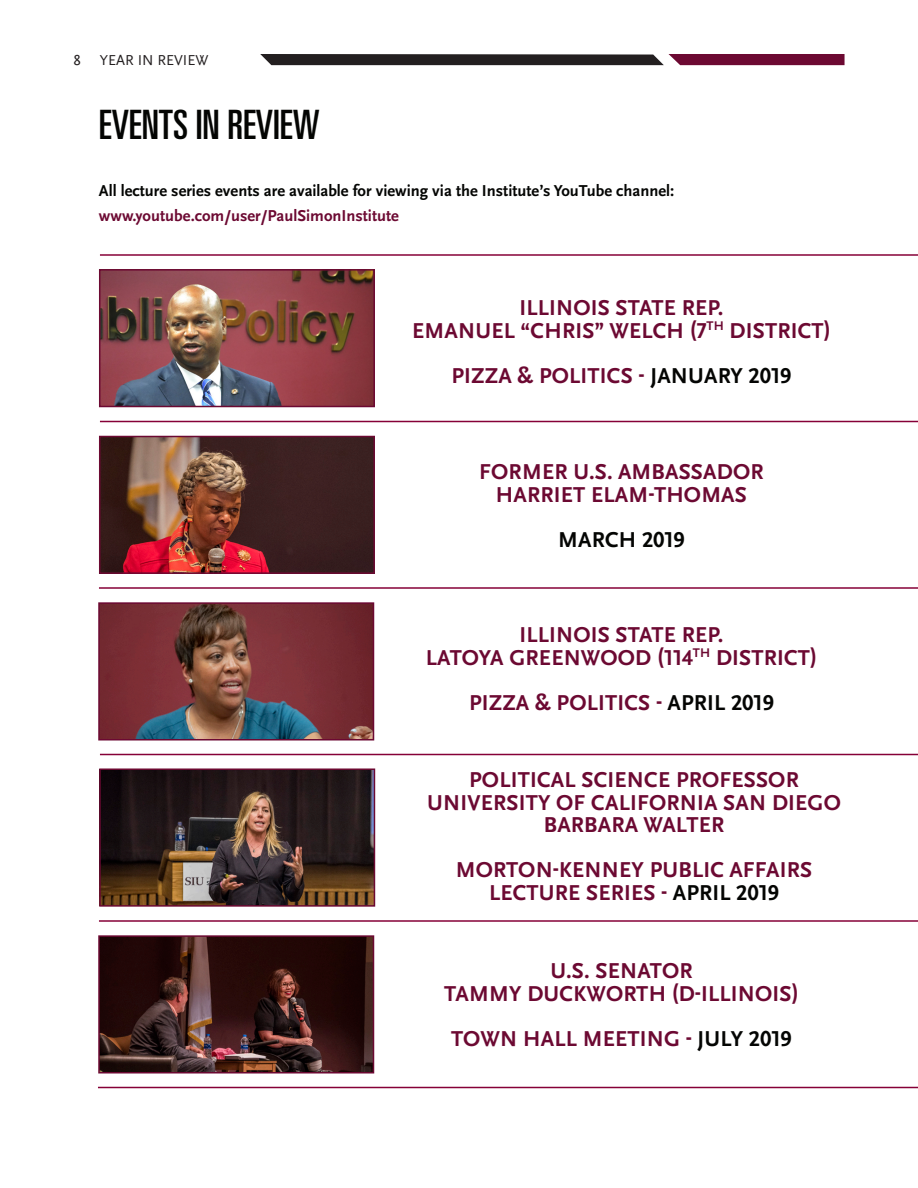
<style>
.page{position:relative;width:918px;height:1188px;background:#fff}
.page>*{position:absolute;margin:0;border:0;box-sizing:border-box;transform-origin:0 0}
.Headline_1{font:ultra-condensed 40.5px "Univers LT Pro";color:#040503}
.t1{font:700 22.5px/22.5px "Scala Sans OT";letter-spacing:.01em;color:#6c0932;text-align:center}
.t2{font:700 22.5px "Scala Sans OT";letter-spacing:.01em;color:#040503}
.Body_Text{font:700 16.5px/25.5px "Scala Sans OT";color:#040503}
.t3{font:15px "Scala Sans OT";color:#231f20}
.s1{color:#6c0932}
.s2{color:#040503}
</style>
<div class="page">
<svg style="left:260px;top:54px;width:585px;height:11px"></svg>
<hr style="left:100px;top:254px;width:818px;height:2px;background:#860037">
<hr style="left:100px;top:421px;width:818px;height:1px;background:#860037">
<hr style="left:99px;top:587px;width:819px;height:2px;background:#860037">
<hr style="left:100px;top:754px;width:818px;height:1px;background:#860037">
<hr style="left:99px;top:920px;width:819px;height:2px;background:#860037">
<hr style="left:98px;top:1087px;width:820px;height:1px;background:#860037">
<img style="left:101px;top:938px;width:270px;height:133px">
<div style="left:98px;top:935px;width:276px;height:139px;border:2px solid #6c0932"></div>
<img style="left:102px;top:771px;width:270px;height:133px">
<div style="left:99px;top:768px;width:276px;height:139px;border:2px solid #6c0932"></div>
<img style="left:101px;top:605px;width:270px;height:133px">
<div style="left:98px;top:602px;width:276px;height:139px;border:2px solid #6c0932"></div>
<img style="left:102px;top:439px;width:270px;height:132px">
<div style="left:99px;top:436px;width:276px;height:138px;border:2px solid #6c0932"></div>
<img style="left:102px;top:272px;width:270px;height:132px">
<div style="left:99px;top:269px;width:276px;height:138px;border:2px solid #6c0932"></div>
<p class="t3" style="left:73px;top:52px;width:9px">8</p>
<p class="t3" style="left:100px;top:52px;width:110px">YEAR IN REVIEW</p>
<p class="Headline_1" style="left:99px;top:102px;width:222px">EVENTS IN REVIEW</p>
<p class="Body_Text" style="left:99px;top:178px;width:577px">All lecture series events are available for viewing via the Institute’s YouTube channel: <span class="s1">www.youtube.com/user/PaulSimonInstitute</span></p>
<p class="t1" style="left:412px;top:297px;width:420px">ILLINOIS STATE REP.<br>EMANUEL “CHRIS” WELCH (7<sup>TH</sup> DISTRICT)</p>
<p class="t1" style="left:451px;top:365px;width:342px">PIZZA &amp; POLITICS - <span class="s2">JANUARY 2019</span></p>
<p class="t1" style="left:479px;top:461px;width:286px">FORMER U.S. AMBASSADOR<br>HARRIET ELAM-THOMAS</p>
<p class="t2" style="left:558px;top:527px;width:128px">MARCH 2019</p>
<p class="t1" style="left:426px;top:624px;width:393px">ILLINOIS STATE REP.<br>LATOYA GREENWOOD (114<sup>TH</sup> DISTRICT)</p>
<p class="t1" style="left:469px;top:692px;width:306px">PIZZA &amp; POLITICS - <span class="s2">APRIL 2019</span></p>
<p class="t1" style="left:469px;top:769px;width:331px">POLITICAL SCIENCE PROFESSOR</p>
<p class="t1" style="left:427px;top:792px;width:415px">UNIVERSITY OF CALIFORNIA SAN DIEGO</p>
<p class="t1" style="left:456px;top:803px;width:358px;line-height:45px">BARBARA WALTER<br>MORTON-KENNEY PUBLIC AFFAIRS</p>
<p class="t1" style="left:489px;top:882px;width:292px">LECTURE SERIES - <span class="s2">APRIL 2019</span></p>
<p class="t1" style="left:444px;top:960px;width:356px">U.S. SENATOR<br>TAMMY DUCKWORTH (D-ILLINOIS)</p>
<p class="t1" style="left:451px;top:1027px;width:342px">TOWN HALL MEETING - <span class="s2">JULY 2019</span></p>
</div>
